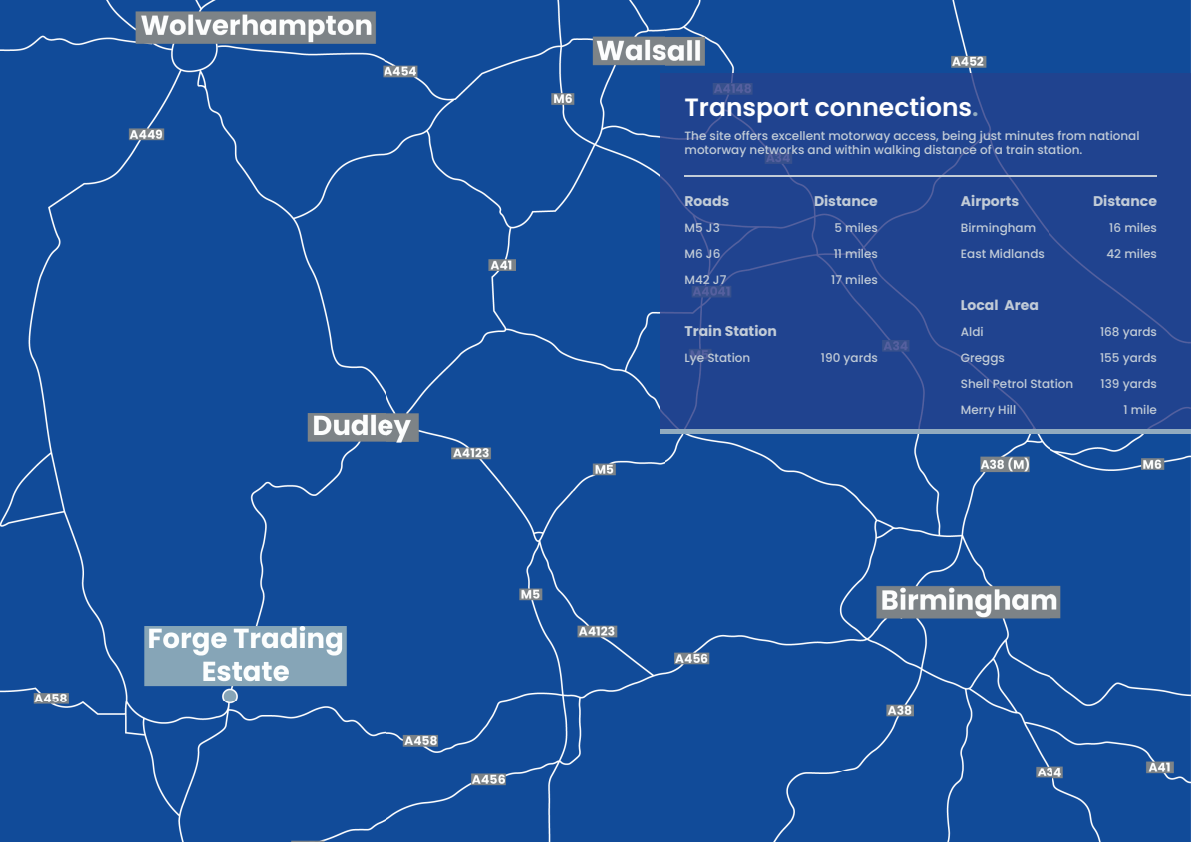
<style>
.page{position:relative;width:1191px;height:842px;background:#fff}
.page>*{position:absolute;margin:0;border:0;box-sizing:border-box;transform-origin:0 0}
.t1{font:600 25px "Poppins";color:#fff}
.t2{font:700 14px "Poppins";color:#c2ccd7}
.t3{font:500 12px/26px "Poppins";color:#c2ccd7}
.s1{color:#91abbf}
</style>
<div class="page">
<img style="left:0;top:0;width:665px;height:842px">
<div style="left:665px;top:0;width:526px;height:73px;background:#114b99"></div>
<img style="left:665px;top:434px;width:526px;height:408px">
<div style="left:660px;top:73px;width:531px;height:356px;background:#20438f"></div>
<hr style="left:684px;top:175px;width:473px;height:1px;background:#c2ccd7">
<div style="left:660px;top:429px;width:531px;height:5px;background:#91abbf"></div>
<h1 class="t1" style="left:684px;top:96px;width:296px">Transport connections<span class="s1">.</span></h1>
<p class="t3" style="left:684px;top:128px;width:456px;line-height:14.4px">The site offers excellent motorway access, being just minutes from national motorway networks and within walking distance of a train station.</p>
<p class="t2" style="left:684px;top:195px;width:46px">Roads</p>
<p class="t3" style="left:684px;top:215px;width:43px">M5 J3<br>M6 J6<br>M42 J7</p>
<p class="t2" style="left:684px;top:325px;width:94px">Train Station</p>
<p class="t3" style="left:684px;top:345px;width:67px">Lye Station</p>
<p class="t2" style="left:814px;top:195px;width:65px">Distance</p>
<p class="t3" style="left:831px;top:215px;width:48px;text-align:justify">5 miles 11 miles 17 miles</p>
<p class="t3" style="left:821px;top:345px;width:58px">190 yards</p>
<p class="t2" style="left:961px;top:195px;width:60px">Airports</p>
<p class="t3" style="left:961px;top:215px;width:85px">Birmingham<br>East Midlands</p>
<p class="t2" style="left:961px;top:299px;width:80px">Local Area</p>
<p class="t3" style="left:961px;top:319px;width:114px">Aldi<br>Greggs<br>Shell Petrol Station<br>Merry Hill</p>
<p class="t2" style="left:1093px;top:195px;width:65px">Distance</p>
<p class="t3" style="left:1106px;top:215px;width:52px">16 miles<br>42 miles</p>
<p class="t3" style="left:1100px;top:319px;width:58px;text-align:right">168 yards<br>155 yards<br>139 yards<br>1 mile</p>
</div>
